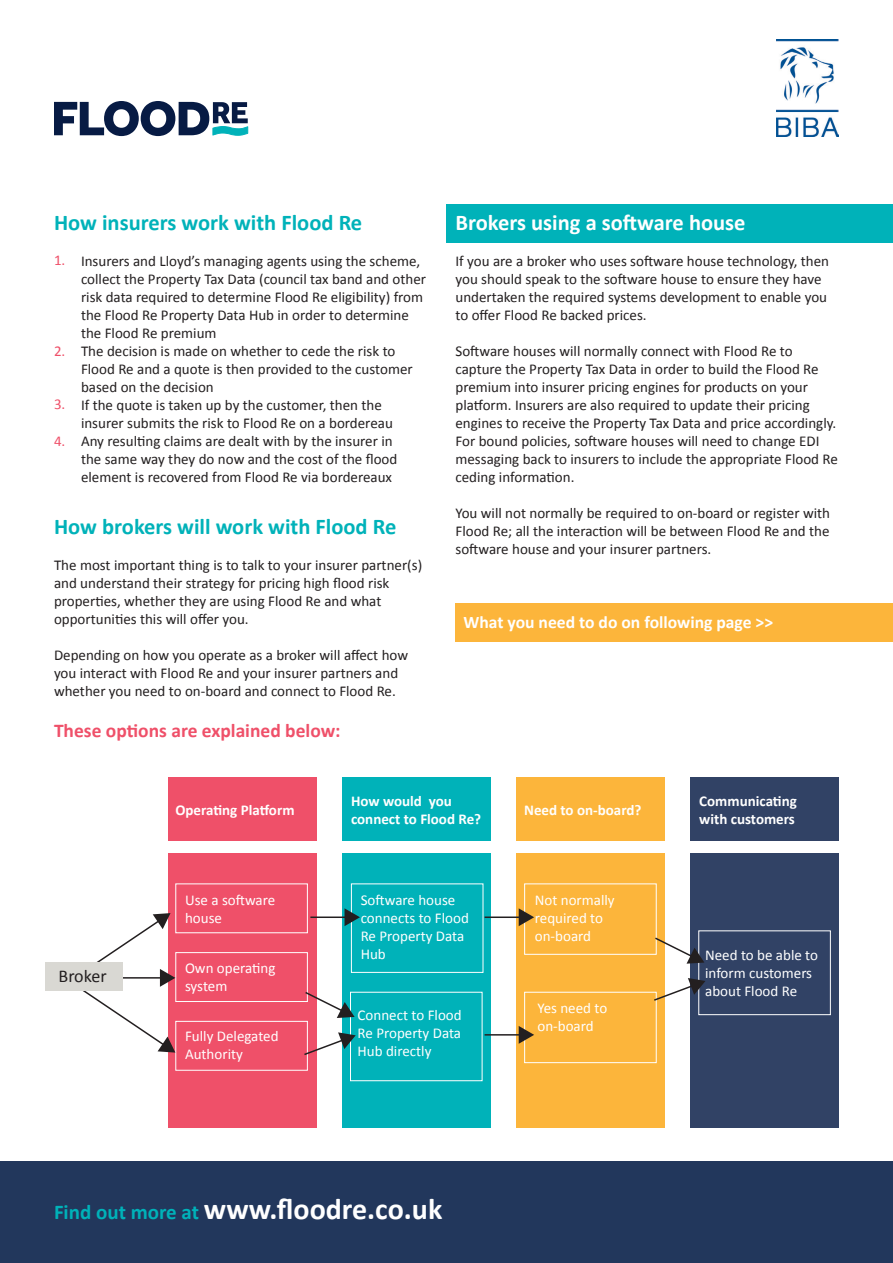
<style>
.page{position:relative;width:893px;height:1263px;background:#fff}
.page>*{position:absolute;margin:0;border:0;box-sizing:border-box;transform-origin:0 0}
.t1{font:700 30px "Calibri";color:#fff}
.t2{font:700 22.5px "Calibri";color:#00b2b9}
.t3{font:700 22.5px "Calibri";color:#fff}
.t4{font:700 19.5px "Calibri";color:#ef5069}
.t5{font:18px "Calibri";color:#231f20}
.t6{font:700 17.55px "Calibri";color:#fff}
.t7{font:15px/18px "Calibri";color:#231f20}
.t8{font:15px/18px "Calibri";color:#fff}
.t9{font:700 15px/18px "Calibri";color:#fff}
.t10{font:15px "Calibri";color:#ef5069}
.s1{font-size:21px;color:#00b2b9}
</style>
<div class="page">
<div style="left:446px;top:204px;width:447px;height:39px;background:#00b2b9"></div>
<img style="left:777px;top:40px;width:62px;height:96px">
<svg style="left:54px;top:101px;width:194px;height:35px"></svg>
<div style="left:0;top:1161px;width:893px;height:102px;background:#22375c"></div>
<div style="left:168px;top:777px;width:149px;height:351px;background:#ef5069"></div>
<div style="left:342px;top:777px;width:149px;height:351px;background:#00b2b9"></div>
<div style="left:516px;top:777px;width:149px;height:351px;background:#fcb53b"></div>
<div style="left:690px;top:777px;width:149px;height:351px;background:#314265"></div>
<div style="left:175px;top:883px;width:133px;height:50px;border:1px solid #fff"></div>
<div style="left:351px;top:883px;width:132px;height:90px;border:1px solid #fff"></div>
<div style="left:524px;top:883px;width:133px;height:72px;border:1px solid #fff"></div>
<div style="left:698px;top:930px;width:133px;height:85px;border:1px solid #fff"></div>
<div style="left:524px;top:992px;width:133px;height:71px;border:1px solid #fff"></div>
<div style="left:350px;top:992px;width:132px;height:89px;border:1px solid #fff"></div>
<div style="left:175px;top:952px;width:133px;height:50px;border:1px solid #fff"></div>
<div style="left:175px;top:1021px;width:133px;height:49px;border:1px solid #fff"></div>
<svg style="left:64px;top:913px;width:111px;height:139px"></svg>
<hr style="left:49px;top:977px;width:118px;height:1px;background:#231f20">
<svg style="left:304px;top:990px;width:51px;height:28px"></svg>
<svg style="left:653px;top:936px;width:51px;height:28px"></svg>
<svg style="left:304px;top:1032px;width:52px;height:24px"></svg>
<svg style="left:652px;top:978px;width:53px;height:24px"></svg>
<svg style="left:344px;top:908px;width:16px;height:18px"></svg>
<hr style="left:310px;top:916px;width:37px;height:2px;background:#231f20">
<svg style="left:519px;top:908px;width:15px;height:18px"></svg>
<hr style="left:485px;top:916px;width:36px;height:2px;background:#231f20">
<svg style="left:519px;top:1026px;width:15px;height:18px"></svg>
<hr style="left:485px;top:1034px;width:36px;height:1px;background:#231f20">
<div style="left:45px;top:962px;width:77px;height:28px;background:#d9d8d3"></div>
<div style="left:455px;top:603px;width:438px;height:39px;background:#fcb53b"></div>
<div style="left:153px;top:841px;width:700px;height:12px;background:#fff"></div>
<p class="t2" style="left:54px;top:208px;width:310px">How insurers work with Flood Re</p>
<p class="t7" style="left:81px;top:252px;width:347px;text-indent:-27px">• Insurers and Lloyd’s managing agents using the scheme, collect the Property Tax Data (council tax band and other risk data required to determine Flood Re eligibility) from the Flood Re Property Data Hub in order to determine the Flood Re premium</p>
<p class="t7" style="left:81px;top:342px;width:333px;text-indent:-27px">• The decision is made on whether to cede the risk to<br>Flood Re and a quote is then provided to the customer based on the decision</p>
<p class="t7" style="left:81px;top:396px;width:313px;text-indent:-27px">• If the quote is taken up by the customer, then the insurer submits the risk to Flood Re on a bordereau</p>
<p class="t7" style="left:81px;top:432px;width:318px;text-indent:-27px">• Any resulting claims are dealt with by the insurer in the same way they do now and the cost of the flood element is recovered from Flood Re via bordereaux</p>
<p class="t2" style="left:54px;top:512px;width:344px">How brokers will work with Flood Re</p>
<p class="t7" style="left:54px;top:556px;width:370px">The most important thing is to talk to your insurer partner(s) and understand their strategy for pricing high flood risk properties, whether they are using Flood Re and what opportunities this will offer you.</p>
<p class="t7" style="left:54px;top:646px;width:356px">Depending on how you operate as a broker will affect how you interact with Flood Re and your insurer partners and whether you need to on-board and connect to Flood Re.</p>
<p class="t4" style="left:54px;top:718px;width:288px">These options are explained below:</p>
<p class="t10" style="left:54px;top:251px;width:13px">1.</p>
<p class="t10" style="left:54px;top:341px;width:13px">2.</p>
<p class="t10" style="left:54px;top:395px;width:13px">3.</p>
<p class="t10" style="left:54px;top:431px;width:13px">4.</p>
<p class="t3" style="left:455px;top:208px;width:292px">Brokers using a software house</p>
<p class="t7" style="left:455px;top:252px;width:375px">If you are a broker who uses software house technology, then you should speak to the software house to ensure they have undertaken the required systems development to enable you to offer Flood Re backed prices.</p>
<p class="t7" style="left:455px;top:342px;width:384px">Software houses will normally connect with Flood Re to capture the Property Tax Data in order to build the Flood Re premium into insurer pricing engines for products on your platform. Insurers are also required to update their pricing engines to receive the Property Tax Data and price accordingly.<br>For bound policies, software houses will need to change EDI messaging back to insurers to include the appropriate Flood Re ceding information.</p>
<p class="t7" style="left:455px;top:504px;width:376px;text-align:justify">You will not normally be required to on-board or register with Flood Re; all the interaction will be between Flood Re and the software house and your insurer partners.</p>
<p class="t6" style="left:464px;top:611px;width:311px">What you need to do on following page &gt;&gt;</p>
<p class="t5" style="left:59px;top:964px;width:50px">Broker</p>
<p class="t9" style="left:175px;top:801px;width:121px">Operating Platform</p>
<p class="t8" style="left:185px;top:891px;width:92px">Use a software house</p>
<p class="t8" style="left:185px;top:959px;width:92px">Own operating system</p>
<p class="t8" style="left:185px;top:1027px;width:95px">Fully Delegated<br>Authority</p>
<p class="t9" style="left:351px;top:792px;width:132px">How would you connect to Flood Re?</p>
<p class="t9" style="left:524px;top:801px;width:119px">Need to on-board?</p>
<p class="t9" style="left:699px;top:792px;width:99px">Communicating with customers</p>
<p class="t8" style="left:361px;top:891px;width:110px">Software house connects to Flood<br>Re Property Data<br>Hub</p>
<p class="t8" style="left:358px;top:1005px;width:106px;text-align:justify">Connect to Flood Re Property Data Hub directly</p>
<p class="t8" style="left:535px;top:891px;width:81px">Not normally required to on-board</p>
<p class="t8" style="left:537px;top:999px;width:71px">Yes need to on-board</p>
<p class="t8" style="left:705px;top:946px;width:114px">Need to be able to inform customers about Flood Re</p>
<p class="t1" style="left:54px;top:1190px;width:390px"><span class="s1">Find out more at</span> www.floodre.co.uk</p>
</div>
